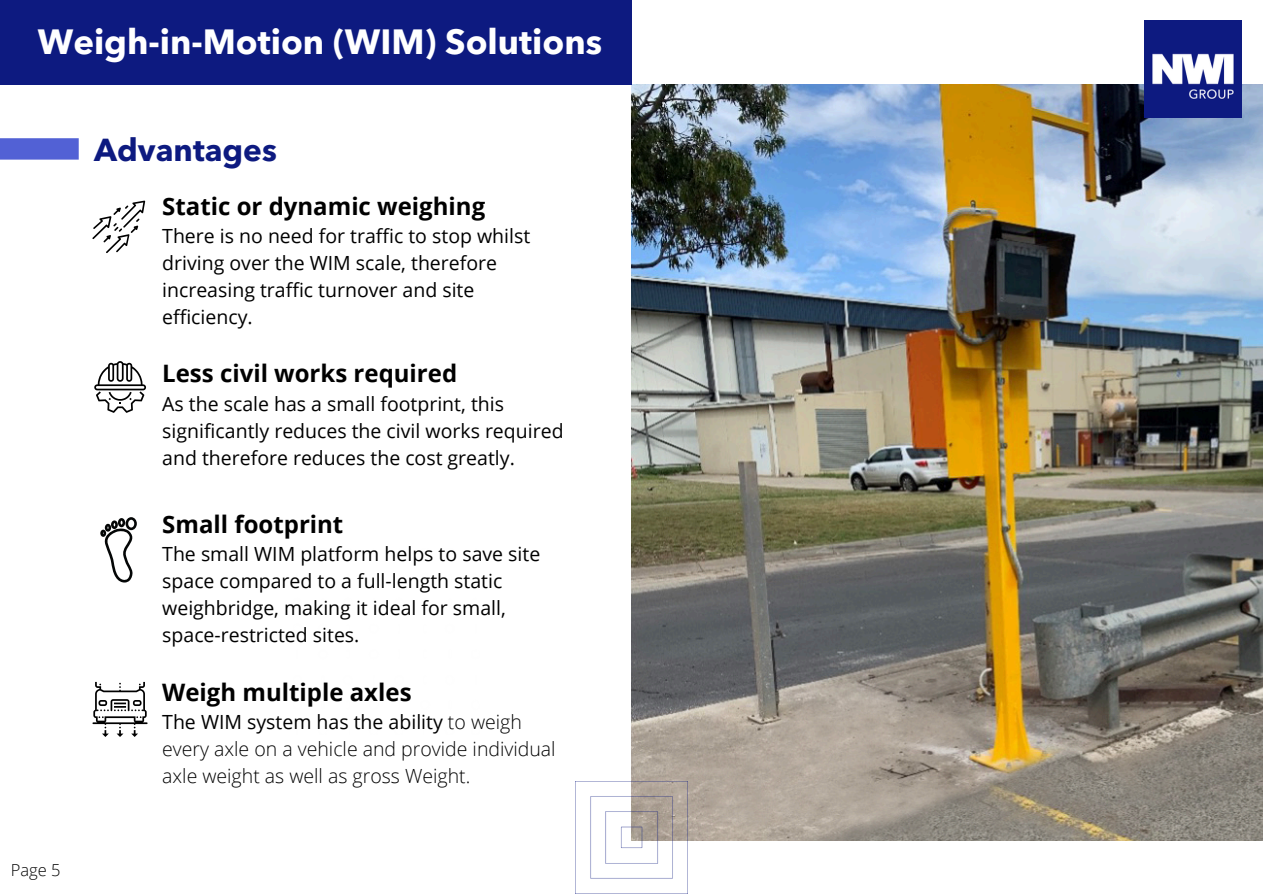
<style>
.page{position:relative;width:1263px;height:894px;background:#fff}
.page>*{position:absolute;margin:0;border:0;box-sizing:border-box;transform-origin:0 0}
.t1{font:700 34.65px "Avenir Next LT Pro";color:#fff}
.t2{font:700 31.5px "Avenir Next LT Pro";color:#0d1a80}
.t3{font:700 24px "Open Sans";color:#000}
.t4{font:19.5px/27px "Open Sans";color:#000}
.t5{font:300 19.5px/27px "Open Sans";color:#000}
.t6{font:300 16.5px "Open Sans";color:#000}
.s1{font-weight:400}
</style>
<div class="page">
<div style="left:0;top:138px;width:79px;height:21px;background:#5261d5"></div>
<img style="left:631px;top:84px;width:632px;height:756px">
<div style="left:0;top:0;width:631px;height:85px;background:#0d1a80"></div>
<svg style="left:92px;top:200px;width:53px;height:53px"></svg>
<svg style="left:94px;top:361px;width:52px;height:52px"></svg>
<svg style="left:100px;top:517px;width:37px;height:65px"></svg>
<svg style="left:92px;top:681px;width:56px;height:55px"></svg>
<img style="left:576px;top:781px;width:111px;height:98px">
<img style="left:1144px;top:20px;width:97px;height:97px">
<h2 class="t1" style="left:38px;top:28px;width:566px">Weigh-in-Motion (WIM) Solutions</h2>
<p class="t2" style="left:94px;top:137px;width:184px">Advantages</p>
<p class="t3" style="left:162px;top:189px;width:324px">Static or dynamic weighing</p>
<p class="t4" style="left:162px;top:221px;width:370px">There is no need for traffic to stop whilst driving over the WIM scale, therefore increasing traffic turnover and site efficiency.</p>
<h1 class="t3" style="left:162px;top:356px;width:296px">Less civil works required</h1>
<h1 class="t4" style="left:162px;top:389px;width:403px">As the scale has a small footprint, this significantly reduces the civil works required and therefore reduces the cost greatly.</h1>
<h2 class="t6" style="left:11px;top:858px;width:51px">Page 5</h2>
<p class="t3" style="left:162px;top:507px;width:183px">Small footprint</p>
<p class="t4" style="left:162px;top:540px;width:380px">The small WIM platform helps to save site space compared to a full-length static weighbridge, making it ideal for small, space-restricted sites.</p>
<h1 class="t3" style="left:162px;top:675px;width:251px">Weigh multiple axles</h1>
<h1 class="t5" style="left:162px;top:707px;width:395px"><span class="s1">The WIM system has the ability</span> to weigh every axle on a vehicle and provide individual axle weight as well as gross Weight.</h1>
</div>
